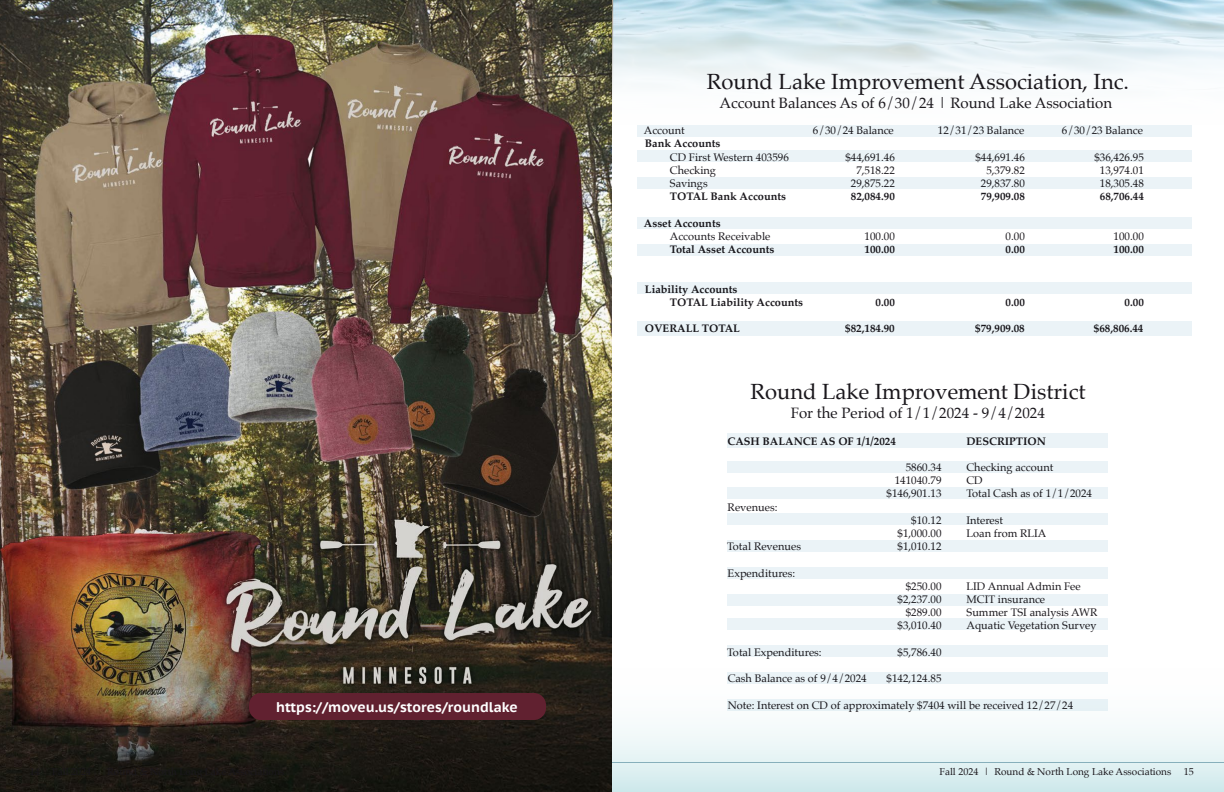
<style>
.page{position:relative;width:1224px;height:792px;background:#fff}
.page>*{position:absolute;margin:0;border:0;box-sizing:border-box;transform-origin:0 0}
.t1{font:22px "Palatino";color:#1a171c}
.t2{font:15px "Palatino";color:#1a171c}
.t3{font:700 14px "PT Sans Caption";color:#fff}
.t4{font:11px "Palatino";color:#1a171c}
.t5{font:700 11px/13.2px "Palatino";color:#1a171c}
.t6{font:10px "Palatino";color:#1a171c}
</style>
<div class="page">
<div style="left:0;top:656px;width:1224px;height:136px;background:linear-gradient(to bottom,#fff,#d5ebed)"></div>
<svg style="left:612px;top:0;width:612px;height:136px"></svg>
<div style="left:638px;top:125px;width:554px;height:12px;background:#ebf3f7"></div>
<div style="left:638px;top:150px;width:554px;height:12px;background:#ebf3f7"></div>
<div style="left:638px;top:177px;width:554px;height:12px;background:#ebf3f7"></div>
<div style="left:638px;top:217px;width:554px;height:12px;background:#ebf3f7"></div>
<div style="left:638px;top:244px;width:554px;height:12px;background:#ebf3f7"></div>
<div style="left:638px;top:282px;width:554px;height:12px;background:#ebf3f7"></div>
<div style="left:638px;top:321px;width:554px;height:15px;background:#ebf3f7"></div>
<div style="left:728px;top:461px;width:380px;height:12px;background:#ebf3f7"></div>
<div style="left:728px;top:487px;width:380px;height:12px;background:#ebf3f7"></div>
<div style="left:728px;top:513px;width:380px;height:12px;background:#ebf3f7"></div>
<div style="left:728px;top:540px;width:380px;height:12px;background:#ebf3f7"></div>
<div style="left:728px;top:567px;width:380px;height:12px;background:#ebf3f7"></div>
<div style="left:728px;top:594px;width:380px;height:12px;background:#ebf3f7"></div>
<div style="left:728px;top:618px;width:380px;height:12px;background:#ebf3f7"></div>
<div style="left:728px;top:645px;width:380px;height:12px;background:#ebf3f7"></div>
<div style="left:728px;top:672px;width:380px;height:12px;background:#eaf3f7"></div>
<div style="left:728px;top:699px;width:380px;height:12px;background:#e7f2f5"></div>
<div style="left:728px;top:434px;width:380px;height:14px;background:#ebf3f7"></div>
<img style="left:0;top:0;width:612px;height:792px">
<div style="left:249px;top:693px;width:297px;height:27px;background:#612130;border-radius:12px"></div>
<h1 class="t1" style="left:707px;top:63px;width:424px">Round Lake Improvement Association, Inc.</h1>
<h2 class="t2" style="left:719px;top:90px;width:394px">Account Balances As of 6/30/24 | Round Lake Association</h2>
<p class="t4" style="left:644px;top:121px;width:42px">Account</p>
<p class="t4" style="left:813px;top:121px;width:83px">6/30/24 Balance</p>
<p class="t4" style="left:938px;top:121px;width:88px">12/31/23 Balance</p>
<p class="t4" style="left:1062px;top:121px;width:83px">6/30/23 Balance</p>
<p class="t5" style="left:645px;top:137px;width:77px">Bank Accounts</p>
<p class="t4" style="left:670px;top:148px;width:121px">CD First Western 403596</p>
<p class="t4" style="left:845px;top:148px;width:51px">$44,691.46</p>
<p class="t4" style="left:975px;top:148px;width:51px">$44,691.46</p>
<p class="t4" style="left:1094px;top:148px;width:51px">$36,426.95</p>
<p class="t4" style="left:670px;top:161px;width:48px">Checking</p>
<p class="t4" style="left:856px;top:161px;width:40px">7,518.22</p>
<p class="t4" style="left:986px;top:161px;width:40px">5,379.82</p>
<p class="t4" style="left:1100px;top:161px;width:45px">13,974.01</p>
<p class="t4" style="left:670px;top:174px;width:39px">Savings</p>
<p class="t4" style="left:851px;top:174px;width:45px">29,875.22</p>
<p class="t4" style="left:981px;top:174px;width:45px">29,837.80</p>
<p class="t4" style="left:1100px;top:174px;width:45px">18,305.48</p>
<p class="t5" style="left:670px;top:190px;width:118px">TOTAL Bank Accounts</p>
<p class="t5" style="left:851px;top:190px;width:45px">82,084.90</p>
<p class="t5" style="left:981px;top:190px;width:46px">79,909.08</p>
<p class="t5" style="left:1100px;top:190px;width:45px">68,706.44</p>
<p class="t5" style="left:644px;top:216px;width:78px">Asset Accounts</p>
<p class="t4" style="left:670px;top:227px;width:102px">Accounts Receivable</p>
<p class="t4" style="left:865px;top:227px;width:32px">100.00</p>
<p class="t4" style="left:1006px;top:227px;width:21px">0.00</p>
<p class="t4" style="left:1114px;top:227px;width:32px">100.00</p>
<p class="t5" style="left:670px;top:242px;width:106px">Total Asset Accounts</p>
<p class="t5" style="left:865px;top:242px;width:32px">100.00</p>
<p class="t5" style="left:1006px;top:242px;width:21px">0.00</p>
<p class="t5" style="left:1114px;top:242px;width:32px">100.00</p>
<p class="t5" style="left:670px;top:282px;width:135px;text-indent:-25px">Liability Accounts<br>TOTAL Liability Accounts</p>
<p class="t5" style="left:876px;top:295px;width:21px">0.00</p>
<p class="t5" style="left:1006px;top:295px;width:21px">0.00</p>
<p class="t5" style="left:1125px;top:295px;width:21px">0.00</p>
<p class="t5" style="left:645px;top:322px;width:97px">OVERALL TOTAL</p>
<p class="t5" style="left:845px;top:322px;width:51px">$82,184.90</p>
<p class="t5" style="left:975px;top:322px;width:51px">$79,909.08</p>
<p class="t5" style="left:1094px;top:322px;width:51px">$68,806.44</p>
<h1 class="t1" style="left:750px;top:373px;width:337px">Round Lake Improvement District</h1>
<h2 class="t2" style="left:791px;top:401px;width:256px">For the Period of 1/1/2024 - 9/4/2024</h2>
<p class="t5" style="left:727px;top:434px;width:170px">CASH BALANCE AS OF 1/1/2024</p>
<p class="t5" style="left:966px;top:434px;width:81px">DESCRIPTION</p>
<p class="t4" style="left:906px;top:458px;width:37px">5860.34</p>
<p class="t4" style="left:967px;top:458px;width:88px">Checking account</p>
<p class="t4" style="left:895px;top:471px;width:48px">141040.79</p>
<p class="t4" style="left:967px;top:471px;width:18px">CD</p>
<p class="t4" style="left:887px;top:484px;width:56px">$146,901.13</p>
<p class="t4" style="left:967px;top:484px;width:127px">Total Cash as of 1/1/2024</p>
<p class="t4" style="left:728px;top:498px;width:51px">Revenues:</p>
<p class="t4" style="left:911px;top:511px;width:32px">$10.12</p>
<p class="t4" style="left:967px;top:511px;width:38px">Interest</p>
<p class="t4" style="left:898px;top:524px;width:45px">$1,000.00</p>
<p class="t4" style="left:967px;top:524px;width:81px">Loan from RLIA</p>
<p class="t4" style="left:727px;top:537px;width:75px">Total Revenues</p>
<p class="t4" style="left:898px;top:537px;width:45px">$1,010.12</p>
<p class="t4" style="left:728px;top:564px;width:69px">Expenditures:</p>
<p class="t4" style="left:906px;top:577px;width:37px">$250.00</p>
<p class="t4" style="left:967px;top:577px;width:116px">LID Annual Admin Fee</p>
<p class="t4" style="left:898px;top:590px;width:45px">$2,237.00</p>
<p class="t4" style="left:967px;top:590px;width:80px">MCIT insurance</p>
<p class="t4" style="left:906px;top:603px;width:37px">$289.00</p>
<p class="t4" style="left:967px;top:603px;width:132px">Summer TSI analysis AWR</p>
<p class="t4" style="left:898px;top:616px;width:45px">$3,010.40</p>
<p class="t4" style="left:967px;top:616px;width:132px">Aquatic Vegetation Survey</p>
<p class="t4" style="left:727px;top:643px;width:96px">Total Expenditures:</p>
<p class="t4" style="left:898px;top:643px;width:45px">$5,786.40</p>
<p class="t4" style="left:728px;top:669px;width:141px">Cash Balance as of 9/4/2024</p>
<p class="t4" style="left:887px;top:669px;width:56px">$142,124.85</p>
<p class="t3" style="left:276px;top:697px;width:243px">https://moveu.us/stores/roundlake</p>
<p class="t4" style="left:728px;top:696px;width:347px">Note: Interest on CD of approximately $7404 will be received 12/27/24</p>
<p class="t6" style="left:939px;top:763px;width:233px">Fall 2024 | Round &amp; North Long Lake Associations</p>
<p class="t6" style="left:1184px;top:763px;width:11px">15</p>
</div>
